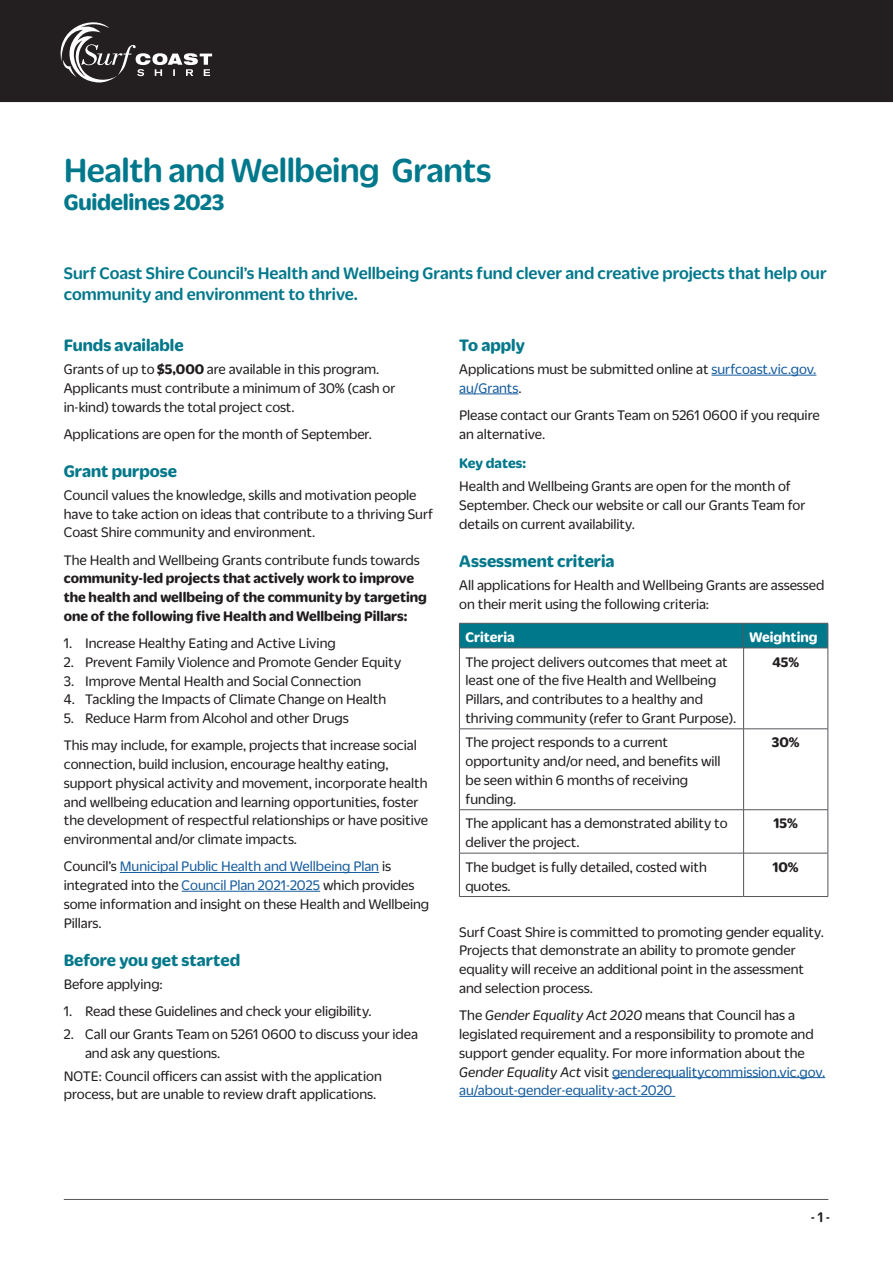
<style>
.page{position:relative;width:893px;height:1263px;background:#fff}
.page>*{position:absolute;margin:0;border:0;box-sizing:border-box;transform-origin:0 0}
.t1{font:500 36px "Duplicate Soft";letter-spacing:-.01em;color:#00788b}
.t2{font:700 24px "Duplicate Soft";letter-spacing:-.01em;color:#00788b}
.t3{font:500 18px/21px "Duplicate Soft";color:#03788b}
.t4{font:700 18px "Duplicate Soft";color:#03788b}
.t5{font:15px/18.8px "Duplicate Soft";color:#211d1e}
.t6{font:700 15px/18.8px "Duplicate Soft";color:#211d1e}
.t7{font:700 15px "Duplicate Soft";color:#fff}
.t8{font:700 15px "Duplicate Soft";letter-spacing:-.005em;color:#231f20}
.t9{font:700 15px "Duplicate Soft";color:#00788b}
.t10{font:500 15px "Duplicate Soft";color:#231f20}
.s1{font-weight:700}
.s2{color:#175d9e}
.s3{font-style:italic}
</style>
<div class="page">
<hr style="left:64px;top:1199px;width:764px;height:1px;background:#54565a">
<div style="left:0;top:0;width:893px;height:102px;background:#231f20"></div>
<svg style="left:61px;top:22px;width:151px;height:60px;background:#4a4647"></svg>
<hr style="left:120px;top:872px;width:259px;height:1px;background:#175d9e">
<hr style="left:182px;top:891px;width:138px;height:1px;background:#175d9e">
<hr style="left:711px;top:375px;width:105px;height:1px;background:#175d9e">
<hr style="left:459px;top:393px;width:59px;height:1px;background:#175d9e">
<hr style="left:612px;top:1077px;width:213px;height:1px;background:#175d9e">
<hr style="left:459px;top:1096px;width:216px;height:1px;background:#175d9e">
<svg style="left:459px;top:623px;width:370px;height:25px;background:#067688"></svg>
<hr style="left:459px;top:648px;width:285px;height:1px;background:#54565a">
<hr style="left:459px;top:648px;width:1px;height:81px;background:#54565a">
<hr style="left:744px;top:648px;width:84px;height:1px;background:#54565a">
<hr style="left:743px;top:648px;width:1px;height:81px;background:#54565a">
<hr style="left:828px;top:648px;width:1px;height:81px;background:#54565a">
<hr style="left:459px;top:728px;width:285px;height:1px;background:#54565a">
<hr style="left:459px;top:729px;width:1px;height:80px;background:#54565a">
<hr style="left:744px;top:728px;width:84px;height:1px;background:#54565a">
<hr style="left:743px;top:729px;width:1px;height:80px;background:#54565a">
<hr style="left:828px;top:729px;width:1px;height:80px;background:#54565a">
<hr style="left:459px;top:809px;width:285px;height:1px;background:#54565a">
<hr style="left:459px;top:810px;width:1px;height:43px;background:#54565a">
<hr style="left:744px;top:809px;width:84px;height:1px;background:#54565a">
<hr style="left:743px;top:810px;width:1px;height:43px;background:#54565a">
<hr style="left:828px;top:810px;width:1px;height:43px;background:#54565a">
<hr style="left:459px;top:853px;width:285px;height:1px;background:#54565a">
<hr style="left:459px;top:853px;width:1px;height:43px;background:#54565a">
<hr style="left:744px;top:853px;width:84px;height:1px;background:#54565a">
<hr style="left:743px;top:853px;width:1px;height:43px;background:#54565a">
<hr style="left:828px;top:853px;width:1px;height:43px;background:#54565a">
<hr style="left:459px;top:896px;width:285px;height:1px;background:#54565a">
<hr style="left:744px;top:896px;width:84px;height:1px;background:#54565a">
<h1 class="t1" style="left:64px;top:145px;width:429px">Health and Wellbeing Grants</h1>
<h2 class="t2" style="left:64px;top:185px;width:162px">Guidelines 2023</h2>
<p class="t3" style="left:64px;top:261px;width:764px">Surf Coast Shire Council’s Health and Wellbeing Grants fund clever and creative projects that help our community and environment to thrive.</p>
<p class="t4" style="left:64px;top:332px;width:121px">Funds available</p>
<p class="t5" style="left:64px;top:359px;width:333px">Grants of up to <span class="s1">$5,000</span> are available in this program.<br>Applicants must contribute a minimum of 30% (cash or in-kind) towards the total project cost.</p>
<p class="t5" style="left:64px;top:423px;width:310px">Applications are open for the month of September.</p>
<p class="t4" style="left:64px;top:458px;width:115px">Grant purpose</p>
<p class="t5" style="left:64px;top:484px;width:371px">Council values the knowledge, skills and motivation people have to take action on ideas that contribute to a thriving Surf<br>Coast Shire community and environment.</p>
<p class="t5" style="left:64px;top:549px;width:357px">The Health and Wellbeing Grants contribute funds towards</p>
<p class="t6" style="left:64px;top:567px;width:365px">community-led projects that actively work to improve the health and wellbeing of the community by targeting one of the following five Health and Wellbeing Pillars:</p>
<p class="t5" style="left:64px;top:633px;width:273px">1. Increase Healthy Eating and Active Living</p>
<p class="t5" style="left:64px;top:651px;width:339px">2. Prevent Family Violence and Promote Gender Equity</p>
<p class="t5" style="left:64px;top:670px;width:299px">3. Improve Mental Health and Social Connection</p>
<p class="t5" style="left:64px;top:689px;width:324px">4. Tackling the Impacts of Climate Change on Health</p>
<p class="t5" style="left:64px;top:703px;width:354px;line-height:27.3px">5. Reduce Harm from Alcohol and other Drugs<br>This may include, for example, projects that increase social</p>
<p class="t5" style="left:64px;top:754px;width:366px">connection, build inclusion, encourage healthy eating, support physical activity and movement, incorporate health and wellbeing education and learning opportunities, foster the development of respectful relationships or have positive environmental and/or climate impacts.</p>
<p class="t5" style="left:64px;top:856px;width:367px">Council’s <span class="s2">Municipal Public Health and Wellbeing Plan</span> is integrated into the <span class="s2">Council Plan 2021-2025</span> which provides some information and insight on these Health and Wellbeing Pillars.</p>
<p class="t4" style="left:64px;top:947px;width:178px">Before you get started</p>
<p class="t5" style="left:64px;top:973px;width:100px">Before applying:</p>
<p class="t5" style="left:64px;top:1000px;width:309px">1. Read these Guidelines and check your eligibility.</p>
<p class="t5" style="left:85px;top:1023px;width:334px;text-indent:-21px">2. Call our Grants Team on 5261 0600 to discuss your idea and ask any questions.</p>
<p class="t5" style="left:64px;top:1065px;width:320px">NOTE: Council officers can assist with the application process, but are unable to review draft applications.</p>
<p class="t4" style="left:459px;top:332px;width:67px">To apply</p>
<p class="t5" style="left:459px;top:359px;width:359px">Applications must be submitted online at <span class="s2">surfcoast.vic.gov. au/Grants</span>.</p>
<p class="t5" style="left:459px;top:405px;width:362px">Please contact our Grants Team on 5261 0600 if you require an alternative.</p>
<p class="t9" style="left:459px;top:452px;width:68px">Key dates:</p>
<p class="t5" style="left:459px;top:476px;width:348px">Health and Wellbeing Grants are open for the month of<br>September. Check our website or call our Grants Team for details on current availability.</p>
<p class="t4" style="left:459px;top:548px;width:157px">Assessment criteria</p>
<p class="t5" style="left:459px;top:574px;width:367px">All applications for Health and Wellbeing Grants are assessed on their merit using the following criteria:</p>
<p class="t7" style="left:465px;top:626px;width:51px">Criteria</p>
<p class="t7" style="left:750px;top:626px;width:69px">Weighting</p>
<p class="t5" style="left:465px;top:651px;width:272px">The project delivers outcomes that meet at least one of the five Health and Wellbeing Pillars, and contributes to a healthy and thriving community (refer to Grant Purpose).</p>
<p class="t8" style="left:772px;top:651px;width:28px">45%</p>
<p class="t5" style="left:465px;top:732px;width:257px">The project responds to a current opportunity and/or need, and benefits will be seen within 6 months of receiving funding.</p>
<p class="t8" style="left:772px;top:732px;width:29px">30%</p>
<p class="t5" style="left:465px;top:813px;width:264px">The applicant has a demonstrated ability to deliver the project.</p>
<p class="t8" style="left:774px;top:812px;width:26px">15%</p>
<p class="t5" style="left:465px;top:856px;width:243px">The budget is fully detailed, costed with quotes.</p>
<p class="t8" style="left:773px;top:856px;width:27px">10%</p>
<p class="t5" style="left:459px;top:921px;width:366px">Surf Coast Shire is committed to promoting gender equality.<br>Projects that demonstrate an ability to promote gender equality will receive an additional point in the assessment and selection process.</p>
<p class="t5" style="left:459px;top:1005px;width:367px">The <span class="s3">Gender Equality Act 2020</span> means that Council has a legislated requirement and a responsibility to promote and support gender equality. For more information about the <span class="s3">Gender Equality Act</span> visit <span class="s2">genderequalitycommission.vic.gov. au/about-gender-equality-act-2020</span></p>
<p class="t10" style="left:811px;top:1207px;width:21px">- 1 -</p>
</div>
